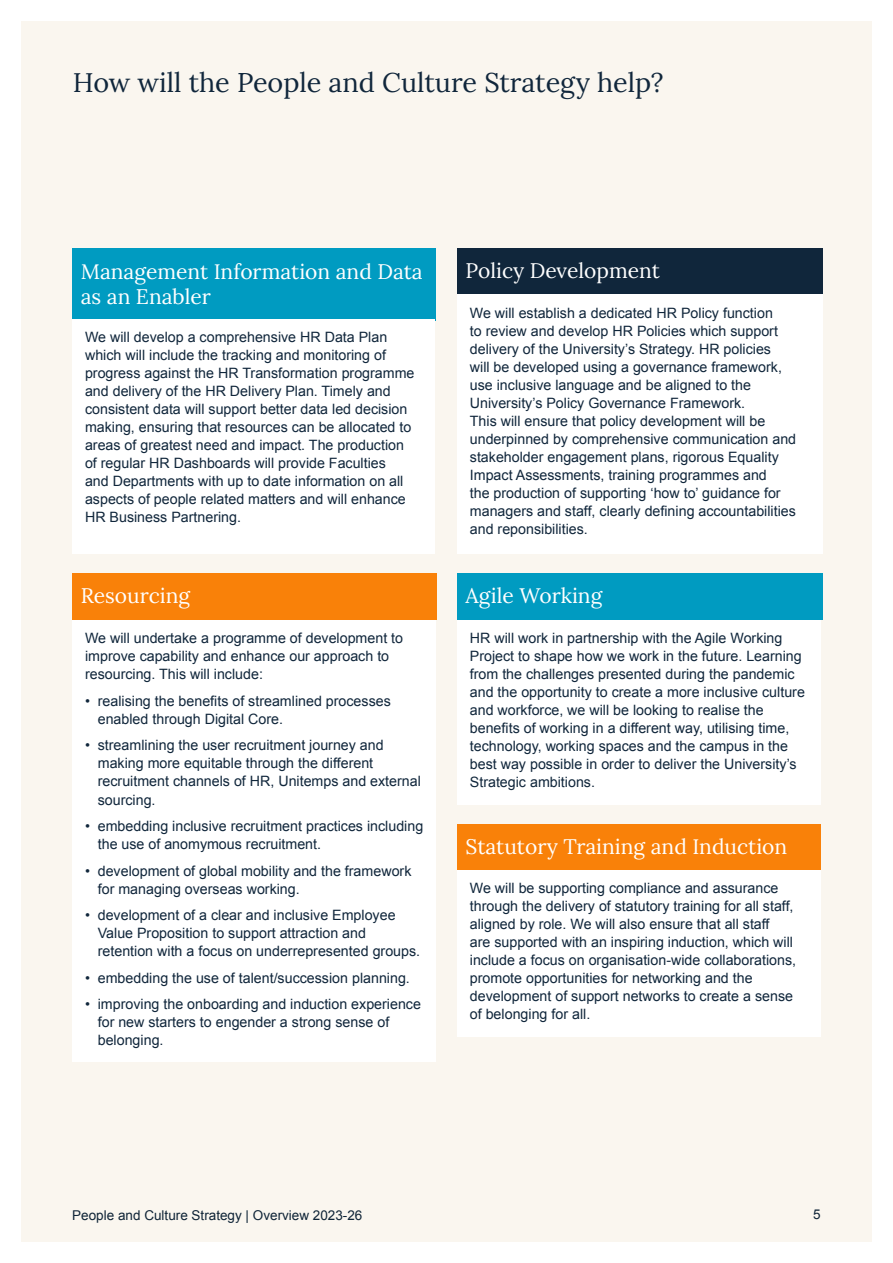
<style>
.page{position:relative;width:893px;height:1263px;background:#fff}
.page>*{position:absolute;margin:0;border:0;box-sizing:border-box;transform-origin:0 0}
.t1{font:27px "Lora";color:#10263b}
.t2{font:21px/25.2px "Lora";color:#fff}
.Body{font:14.25px/18px "Arial";color:#10263b}
.t3{font:13.5px "Arial";color:#10263b}
</style>
<div class="page">
<div style="left:21px;top:21px;width:851px;height:1221px;background:#faf6ef"></div>
<div style="left:72px;top:573px;width:365px;height:47px;background:#f98109"></div>
<div style="left:72px;top:248px;width:364px;height:72px;background:#009bc1"></div>
<div style="left:457px;top:248px;width:365px;height:47px;background:#10263b"></div>
<div style="left:457px;top:824px;width:364px;height:47px;background:#f98109"></div>
<div style="left:457px;top:573px;width:365px;height:47px;background:#009bc1"></div>
<div style="left:457px;top:620px;width:364px;height:184px;background:#fff"></div>
<div style="left:72px;top:620px;width:364px;height:442px;background:#fff"></div>
<div style="left:72px;top:319px;width:363px;height:234px;background:#fff"></div>
<div style="left:457px;top:294px;width:365px;height:259px;background:#fff"></div>
<div style="left:457px;top:870px;width:364px;height:166px;background:#fff"></div>
<p class="t1" style="left:73px;top:62px;width:592px">How will the People and Culture Strategy help?</p>
<p class="t2" style="left:81px;top:258px;width:343px">Management Information and Data as an Enabler</p>
<p class="t2" style="left:466px;top:256px;width:196px">Policy Development</p>
<p class="Body" style="left:85px;top:328px;width:331px">We will develop a comprehensive HR Data Plan which will include the tracking and monitoring of progress against the HR Transformation programme and delivery of the HR Delivery Plan. Timely and consistent data will support better data led decision making, ensuring that resources can be allocated to areas of greatest need and impact. The production of regular HR Dashboards will provide Faculties<br>and Departments with up to date information on all aspects of people related matters and will enhance HR Business Partnering.</p>
<p class="t2" style="left:81px;top:582px;width:111px">Resourcing</p>
<p class="Body" style="left:85px;top:630px;width:320px">We will undertake a programme of development to improve capability and enhance our approach to resourcing. This will include:</p>
<p class="Body" style="left:98px;top:692px;width:295px;text-indent:-13px">• realising the benefits of streamlined processes enabled through Digital Core.</p>
<p class="Body" style="left:98px;top:737px;width:325px;text-indent:-13px">• streamlining the user recruitment journey and making more equitable through the different recruitment channels of HR, Unitemps and external sourcing.</p>
<p class="Body" style="left:98px;top:817px;width:327px;text-indent:-13px">• embedding inclusive recruitment practices including the use of anomymous recruitment.</p>
<p class="Body" style="left:98px;top:862px;width:315px;text-indent:-13px">• development of global mobility and the framework for managing overseas working.</p>
<p class="Body" style="left:98px;top:906px;width:324px;text-indent:-13px">• development of a clear and inclusive Employee<br>Value Proposition to support attraction and retention with a focus on underrepresented groups.</p>
<p class="Body" style="left:85px;top:969px;width:326px">• embedding the use of talent/succession planning.</p>
<p class="Body" style="left:98px;top:995px;width:325px;text-indent:-13px">• improving the onboarding and induction experience for new starters to engender a strong sense of belonging.</p>
<p class="Body" style="left:470px;top:304px;width:328px">We will establish a dedicated HR Policy function<br>to review and develop HR Policies which support delivery of the University’s Strategy. HR policies<br>will be developed using a governance framework, use inclusive language and be aligned to the University’s Policy Governance Framework.<br>This will ensure that policy development will be underpinned by comprehensive communication and stakeholder engagement plans, rigorous Equality Impact Assessments, training programmes and<br>the production of supporting ‘how to’ guidance for managers and staff, clearly defining accountabilities and reponsibilities.</p>
<p class="t2" style="left:466px;top:582px;width:138px">Agile Working</p>
<p class="Body" style="left:470px;top:630px;width:337px">HR will work in partnership with the Agile Working Project to shape how we work in the future. Learning from the challenges presented during the pandemic and the opportunity to create a more inclusive culture and workforce, we will be looking to realise the benefits of working in a different way, utilising time, technology, working spaces and the campus in the best way possible in order to deliver the University’s Strategic ambitions.</p>
<p class="t2" style="left:466px;top:832px;width:323px">Statutory Training and Induction</p>
<p class="Body" style="left:470px;top:879px;width:328px">We will be supporting compliance and assurance through the delivery of statutory training for all staff, aligned by role. We will also ensure that all staff<br>are supported with an inspiring induction, which will include a focus on organisation-wide collaborations, promote opportunities for networking and the development of support networks to create a sense of belonging for all.</p>
<p class="t3" style="left:72px;top:1206px;width:292px">People and Culture Strategy | Overview 2023-26</p>
<p class="t3" style="left:813px;top:1206px;width:9px">5</p>
</div>
